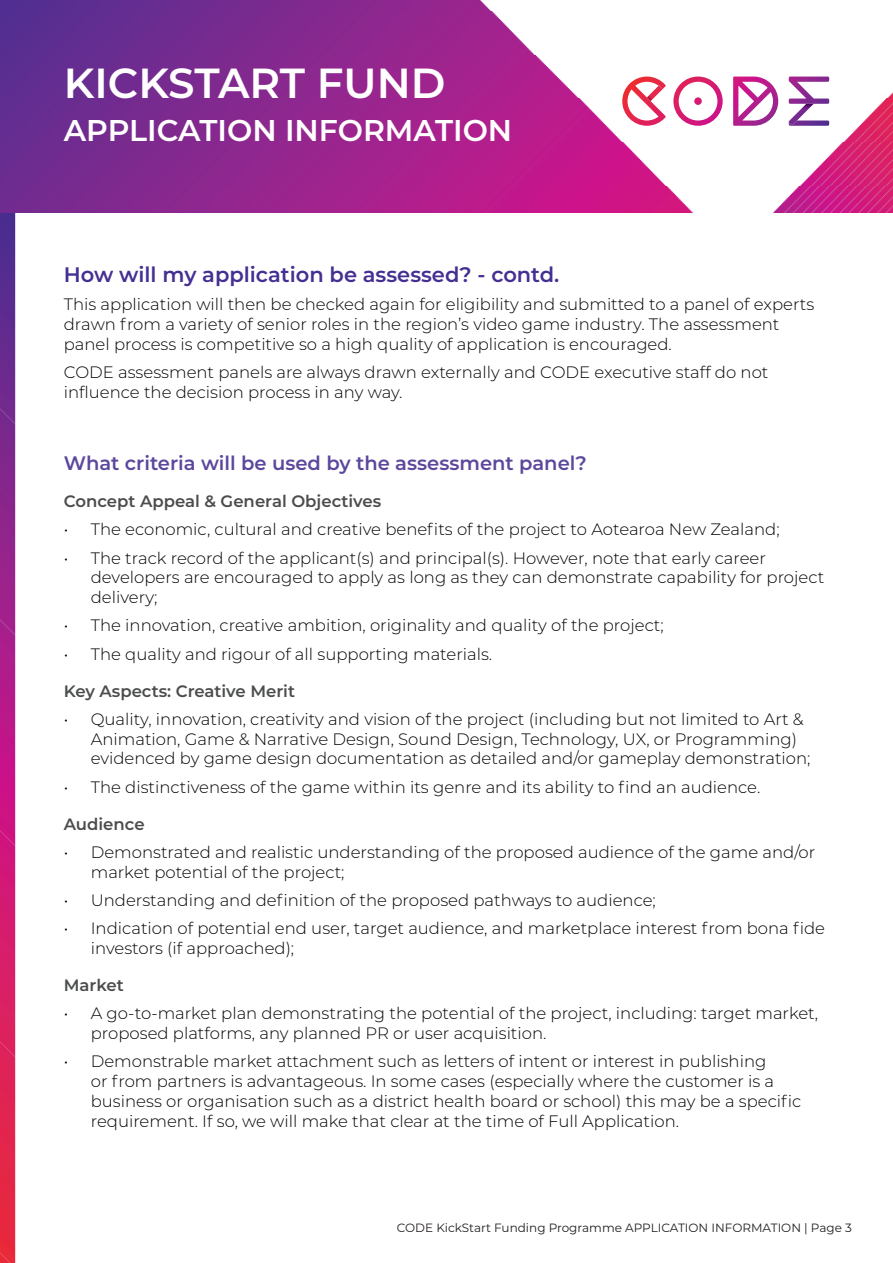
<style>
.page{position:relative;width:893px;height:1263px;background:#fff}
.page>*{position:absolute;margin:0;border:0;box-sizing:border-box;transform-origin:0 0}
.t1{font:600 42px "Montserrat";color:#fff}
.t2{font:600 30px "Montserrat";color:#fff}
.t3{font:600 21px "Montserrat";color:#452f92}
.t4{font:600 19.5px "Montserrat";color:#5c479d}
.t5{font:300 16.5px/19.8px "Montserrat";color:#000}
.t6{font:600 16.5px "Montserrat";color:#4b4c4d}
.t7{font:12px "Montserrat";color:#231f20}
</style>
<div class="page">
<img style="left:0;top:213px;width:15px;height:196px">
<img style="left:0;top:409px;width:15px;height:211px">
<img style="left:0;top:620px;width:15px;height:211px">
<img style="left:0;top:831px;width:15px;height:211px">
<img style="left:0;top:1042px;width:15px;height:221px">
<svg style="left:0;top:1253px;width:10px;height:10px"></svg>
<img style="left:0;top:0;width:893px;height:213px">
<svg style="left:622px;top:77px;width:207px;height:49px"></svg>
<img style="left:647px;top:86px;width:15px;height:15px">
<p class="t1" style="left:64px;top:53px;width:383px">KICKSTART FUND</p>
<p class="t2" style="left:64px;top:109px;width:450px">APPLICATION INFORMATION</p>
<p class="t3" style="left:64px;top:259px;width:497px">How will my application be assessed? - contd.</p>
<p class="t5" style="left:64px;top:294px;width:752px">This application will then be checked again for eligibility and submitted to a panel of experts drawn from a variety of senior roles in the region’s video game industry. The assessment panel process is competitive so a high quality of application is encouraged.</p>
<p class="t5" style="left:64px;top:362px;width:706px">CODE assessment panels are always drawn externally and CODE executive staff do not influence the decision process in any way.</p>
<p class="t4" style="left:64px;top:449px;width:525px">What criteria will be used by the assessment panel?</p>
<p class="t6" style="left:64px;top:489px;width:319px">Concept Appeal &amp; General Objectives</p>
<p class="t5" style="left:64px;top:519px;width:717px">• The economic, cultural and creative benefits of the project to Aotearoa New Zealand;</p>
<p class="t5" style="left:91px;top:547px;width:735px;text-indent:-27px">• The track record of the applicant(s) and principal(s). However, note that early career developers are encouraged to apply as long as they can demonstrate capability for project delivery;</p>
<p class="t5" style="left:64px;top:615px;width:601px">• The innovation, creative ambition, originality and quality of the project;</p>
<p class="t5" style="left:64px;top:643px;width:430px">• The quality and rigour of all supporting materials.</p>
<p class="t6" style="left:64px;top:679px;width:233px">Key Aspects: Creative Merit</p>
<p class="t5" style="left:91px;top:708px;width:721px;text-indent:-27px">• Quality, innovation, creativity and vision of the project (including but not limited to Art &amp;<br>Animation, Game &amp; Narrative Design, Sound Design, Technology, UX, or Programming) evidenced by game design documentation as detailed and/or gameplay demonstration;</p>
<p class="t5" style="left:64px;top:776px;width:698px">• The distinctiveness of the game within its genre and its ability to find an audience.</p>
<p class="t6" style="left:64px;top:812px;width:82px">Audience</p>
<p class="t5" style="left:91px;top:841px;width:726px;text-indent:-27px">• Demonstrated and realistic understanding of the proposed audience of the game and/or market potential of the project;</p>
<p class="t5" style="left:64px;top:890px;width:593px">• Understanding and definition of the proposed pathways to audience;</p>
<p class="t5" style="left:91px;top:918px;width:736px;text-indent:-27px">• Indication of potential end user, target audience, and marketplace interest from bona fide investors (if approached);</p>
<p class="t6" style="left:64px;top:973px;width:62px">Market</p>
<p class="t5" style="left:91px;top:1003px;width:729px;text-indent:-27px">• A go-to-market plan demonstrating the potential of the project, including: target market, proposed platforms, any planned PR or user acquisition.</p>
<p class="t5" style="left:91px;top:1051px;width:712px;text-indent:-27px">• Demonstrable market attachment such as letters of intent or interest in publishing<br>or from partners is advantageous. In some cases (especially where the customer is a business or organisation such as a district health board or school) this may be a specific requirement. If so, we will make that clear at the time of Full Application.</p>
<p class="t7" style="left:397px;top:1219px;width:457px">CODE KickStart Funding Programme APPLICATION INFORMATION | Page 3</p>
</div>
